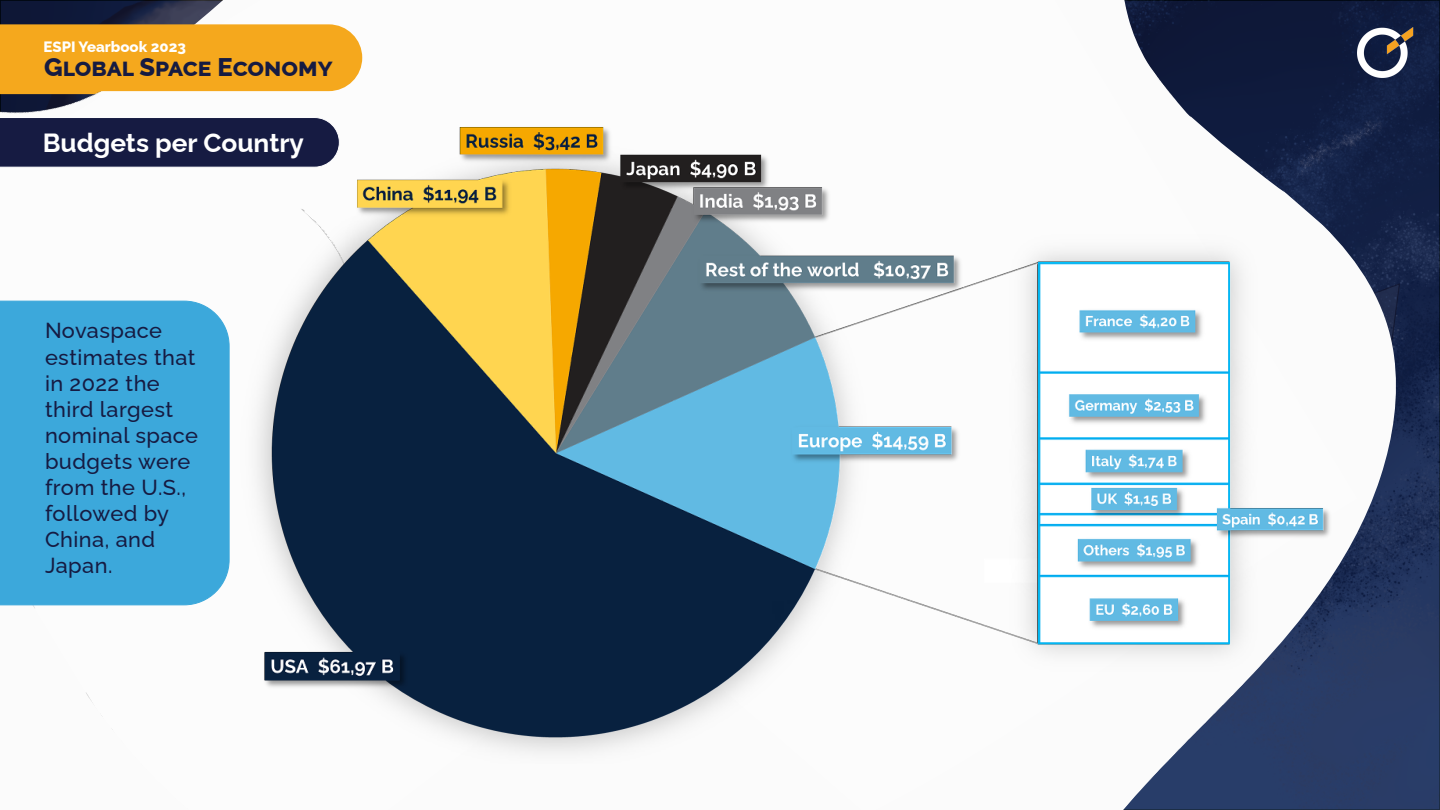
<style>
.page{position:relative;width:1440px;height:810px;background:#fff}
.page>*{position:absolute;margin:0;border:0;box-sizing:border-box;transform-origin:0 0}
.t1{font:700 26.25px "Raleway";color:#fff}
.t2{font:800 25.5px "Raleway";color:#161b42}
.t3{font:500 21.75px/26.1px "Raleway";letter-spacing:.02em;color:#161b42}
.t4{font:800 15px "Raleway";color:#fff}
</style>
<div class="page">
<svg style="left:1399px;top:2px;width:39px;height:806px"></svg>
<img style="left:1399px;top:27px;width:19px;height:51px">
<img style="left:0;top:0;width:223px;height:730px">
<div style="left:0;top:117px;width:172px;height:51px;background:#161b42"></div>
<img style="left:1123px;top:0;width:276px;height:810px">
<div style="left:0;top:24px;width:363px;height:70px;background:#f5a81d"></div>
<img style="left:172px;top:102px;width:1176px;height:662px">
<div style="left:0;top:301px;width:230px;height:304px;background:#3ca8db"></div>
<p class="t4" style="left:44px;top:35px;width:144px">ESPI Yearbook 2023</p>
<p class="t2" style="left:44px;top:46px;width:290px">Global Space Economy</p>
<p class="t4" style="left:46px;top:35px;width:144px">ESPI Yearbook 2023</p>
<p class="t1" style="left:43px;top:122px;width:263px">Budgets per Country</p>
<p class="t3" style="left:45px;top:315px;width:155px">Novaspace estimates that in 2022 the third largest nominal space budgets were from the U.S., followed by<br>China, and<br>Japan.</p>
</div>
